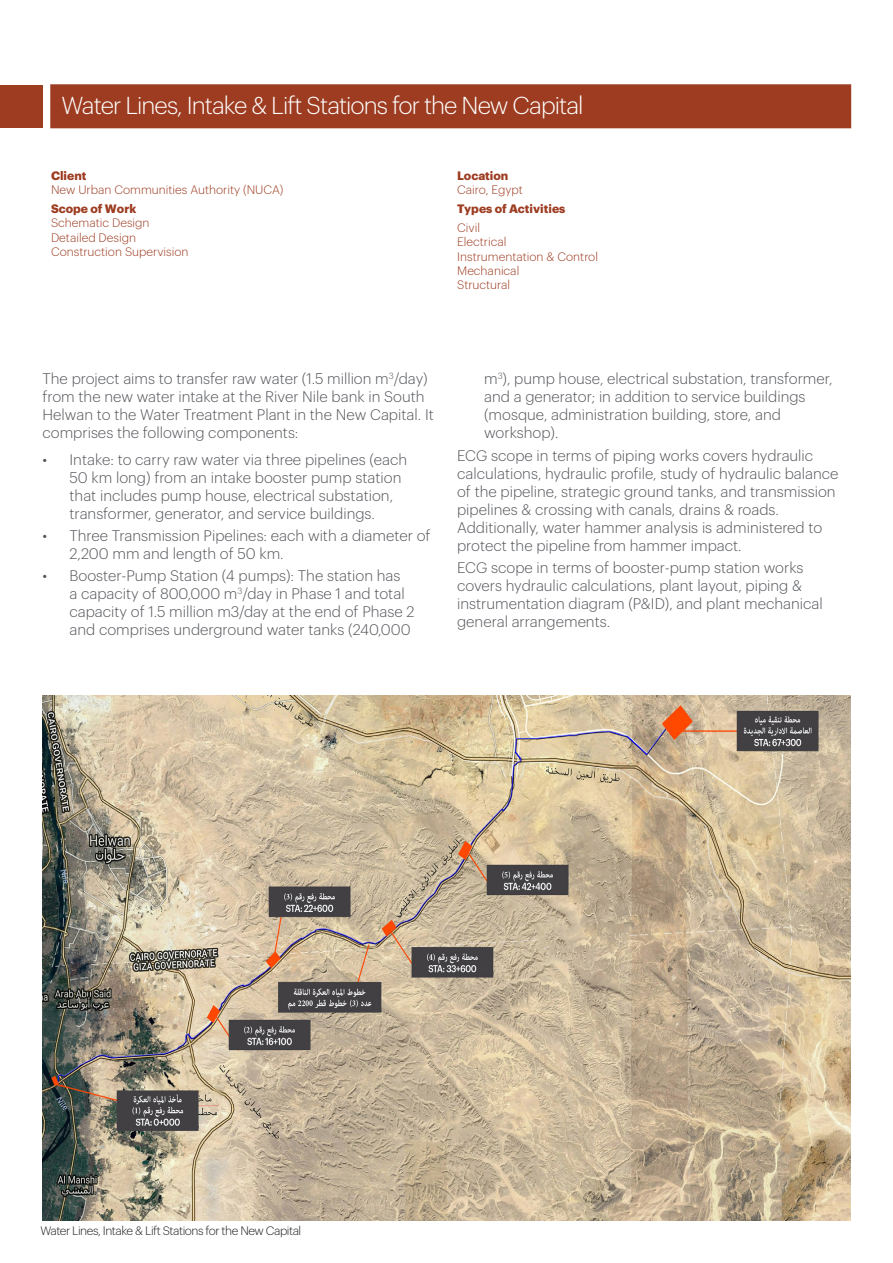
<style>
.page{position:relative;width:893px;height:1263px;background:#fff}
.page>*{position:absolute;margin:0;border:0;box-sizing:border-box;transform-origin:0 0}
.t1{font:300 24px "Graphik";letter-spacing:-.04em;color:#fff}
.t2{font:300 15px/18px "Graphik";color:#54555a}
.t3{font:300 12px "Graphik";color:#9d3c21}
.t4{font:300 12px "Graphik";letter-spacing:-.04em;color:#231f20}
.t5{font:700 12px "Graphik";color:#9d3c21}
</style>
<div class="page">
<div style="left:0;top:85px;width:43px;height:43px;background:#9d3c21"></div>
<div style="left:50px;top:84px;width:801px;height:44px;background:#9d3c21;border:2px solid #9d3c21"></div>
<img style="left:43px;top:695px;width:807px;height:525px">
<p class="t1" style="left:62px;top:88px;width:523px">Water Lines, Intake &amp; Lift Stations for the New Capital</p>
<p class="t5" style="left:51px;top:166px;width:37px">Client</p>
<p class="t3" style="left:51px;top:181px;width:234px">New Urban Communities Authority (NUCA)</p>
<p class="t5" style="left:51px;top:199px;width:87px">Scope of Work</p>
<p class="t3" style="left:51px;top:214px;width:100px">Schematic Design</p>
<p class="t3" style="left:51px;top:229px;width:87px">Detailed Design</p>
<p class="t3" style="left:51px;top:243px;width:139px">Construction Supervision</p>
<p class="t5" style="left:457px;top:166px;width:53px">Location</p>
<p class="t3" style="left:457px;top:181px;width:67px">Cairo, Egypt</p>
<p class="t5" style="left:457px;top:199px;width:110px">Types of Activities</p>
<p class="t3" style="left:457px;top:219px;width:24px">Civil</p>
<p class="t3" style="left:457px;top:233px;width:51px">Electrical</p>
<p class="t3" style="left:457px;top:247px;width:142px">Instrumentation &amp; Control</p>
<p class="t3" style="left:457px;top:262px;width:64px">Mechanical</p>
<p class="t3" style="left:457px;top:276px;width:55px">Structural</p>
<p class="t2" style="left:43px;top:369px;width:393px">The project aims to transfer raw water (1.5 million m<sup>3</sup>/day) from the new water intake at the River Nile bank in South Helwan to the Water Treatment Plant in the New Capital. It comprises the following components:</p>
<p class="t2" style="left:70px;top:449px;width:339px;text-indent:-27px">• Intake: to carry raw water via three pipelines (each 50 km long) from an intake booster pump station that includes pump house, electrical substation, transformer, generator, and service buildings.</p>
<p class="t2" style="left:70px;top:525px;width:362px;text-indent:-27px">• Three Transmission Pipelines: each with a diameter of<br>2,200 mm and length of 50 km.</p>
<p class="t2" style="left:70px;top:566px;width:347px;text-indent:-27px">• Booster-Pump Station (4 pumps): The station has<br>a capacity of 800,000 m<sup>3</sup>/day in Phase 1 and total capacity of 1.5 million m3/day at the end of Phase 2 and comprises underground water tanks (240,000</p>
<p class="t2" style="left:484px;top:369px;width:350px">m<sup>3</sup>), pump house, electrical substation, transformer, and a generator; in addition to service buildings (mosque, administration building, store, and workshop).</p>
<p class="t2" style="left:457px;top:445px;width:383px">ECG scope in terms of piping works covers hydraulic calculations, hydraulic profile, study of hydraulic balance of the pipeline, strategic ground tanks, and transmission pipelines &amp; crossing with canals, drains &amp; roads.<br>Additionally, water hammer analysis is administered to protect the pipeline from hammer impact.</p>
<p class="t2" style="left:457px;top:557px;width:367px">ECG scope in terms of booster-pump station works covers hydraulic calculations, plant layout, piping &amp; instrumentation diagram (P&amp;ID), and plant mechanical general arrangements.</p>
<p class="t4" style="left:40px;top:1221px;width:262px">Water Lines, Intake &amp; Lift Stations for the New Capital</p>
</div>
